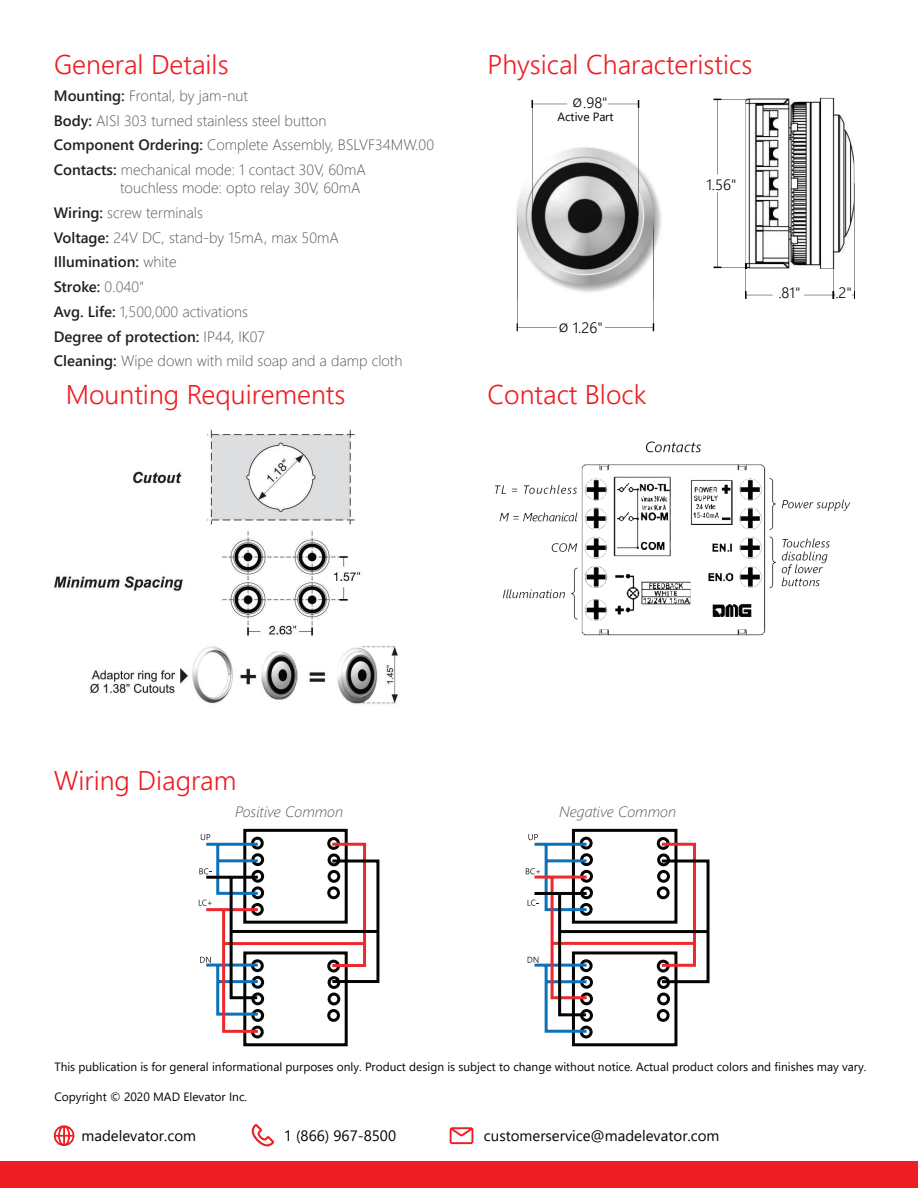
<style>
.page{position:relative;width:918px;height:1188px;background:#fff}
.page>*{position:absolute;margin:0;border:0;box-sizing:border-box;transform-origin:0 0}
.t1{font:300 27px "Segoe UI";color:#ee1d23}
.t2{font:300 15px/24.8px "Segoe UI";color:#57585a}
.t3{font:15px "Segoe UI";color:#040503}
.t4{font:italic 300 15px "Segoe UI";color:#57585a}
.t5{font:300 15px "Segoe UI";color:#040503}
.t6{font:12px/14.1px "Segoe UI";color:#040503}
.s1{font-weight:600;color:#231f20}
</style>
<div class="page">
<div style="left:0;top:1161px;width:918px;height:27px;background:#ee1d23"></div>
<img style="left:54px;top:429px;width:346px;height:276px">
<svg style="left:54px;top:1125px;width:21px;height:21px"></svg>
<svg style="left:449px;top:1127px;width:25px;height:18px"></svg>
<svg style="left:251px;top:1124px;width:23px;height:23px"></svg>
<svg style="left:745px;top:291px;width:28px;height:8px"></svg>
<hr style="left:746px;top:263px;width:1px;height:32px;background:#040503">
<img style="left:745px;top:98px;width:109px;height:171px">
<svg style="left:804px;top:268px;width:31px;height:31px"></svg>
<hr style="left:855px;top:183px;width:1px;height:112px;background:#040503">
<svg style="left:713px;top:99px;width:8px;height:76px"></svg>
<svg style="left:713px;top:192px;width:8px;height:76px"></svg>
<hr style="left:717px;top:99px;width:33px;height:1px;background:#040503">
<hr style="left:717px;top:267px;width:33px;height:1px;background:#040503">
<svg style="left:517px;top:327px;width:40px;height:4px"></svg>
<svg style="left:605px;top:323px;width:49px;height:8px"></svg>
<svg style="left:607px;top:100px;width:32px;height:8px"></svg>
<svg style="left:532px;top:100px;width:35px;height:5px"></svg>
<hr style="left:517px;top:216px;width:1px;height:111px;background:#040503">
<hr style="left:653px;top:216px;width:1px;height:111px;background:#040503">
<img style="left:516px;top:147px;width:146px;height:104px">
<img style="left:517px;top:216px;width:137px;height:85px">
<hr style="left:532px;top:104px;width:1px;height:112px;background:#040503">
<hr style="left:638px;top:104px;width:1px;height:112px;background:#040503">
<img style="left:495px;top:441px;width:356px;height:195px">
<div style="left:243px;top:829px;width:105px;height:95px;border:3px solid #040503"></div>
<div style="left:243px;top:951px;width:105px;height:95px;border:3px solid #040503"></div>
<div style="left:251px;top:1026px;width:13px;height:12px;border:3px solid #040503;border-radius:50%"></div>
<svg style="left:199px;top:834px;width:181px;height:200px"></svg>
<div style="left:572px;top:829px;width:105px;height:95px;border:3px solid #040503"></div>
<div style="left:572px;top:951px;width:105px;height:95px;border:3px solid #040503"></div>
<div style="left:580px;top:1026px;width:13px;height:12px;border:3px solid #040503;border-radius:50%"></div>
<svg style="left:526px;top:834px;width:184px;height:200px"></svg>
<h1 class="t1" style="left:54px;top:39px;width:176px">General Details</h1>
<p class="t2" style="left:54px;top:82px;width:382px"><span class="s1">Mounting:</span> Frontal, by jam-nut<br><span class="s1">Body:</span> AISI 303 turned stainless steel button<br><span class="s1">Component Ordering:</span> Complete Assembly, BSLVF34MW.00<br><span class="s1">Contacts:</span> mechanical mode: 1 contact 30V, 60mA</p>
<p class="t2" style="left:54px;top:174px;width:350px;text-indent:66px">touchless mode: opto relay 30V, 60mA<br><span class="s1">Wiring:</span> screw terminals<br><span class="s1">Voltage:</span> 24V DC, stand-by 15mA, max 50mA<br><span class="s1">Illumination:</span> white<br><span class="s1">Stroke:</span> 0.040"<br><span class="s1">Avg. Life:</span> 1,500,000 activations<br><span class="s1">Degree of protection:</span> IP44, IK07<br><span class="s1">Cleaning:</span> Wipe down with mild soap and a damp cloth</p>
<h1 class="t1" style="left:66px;top:369px;width:281px">Mounting Requirements</h1>
<h1 class="t1" style="left:487px;top:39px;width:266px">Physical Characteristics</h1>
<p class="t5" style="left:583px;top:89px;width:26px">.98"</p>
<p class="t6" style="left:557px;top:95px;width:58px;text-indent:15px">Ø<br>Active Part</p>
<p class="t5" style="left:706px;top:171px;width:32px">1.56"</p>
<p class="t5" style="left:573px;top:314px;width:32px">1.26"</p>
<p class="t6" style="left:559px;top:319px;width:11px">Ø</p>
<h1 class="t1" style="left:488px;top:369px;width:160px">Contact Block</h1>
<p class="t5" style="left:778px;top:279px;width:24px">.81"</p>
<p class="t5" style="left:835px;top:279px;width:18px">.2"</p>
<h1 class="t1" style="left:54px;top:755px;width:184px">Wiring Diagram</h1>
<p class="t4" style="left:235px;top:798px;width:110px">Positive Common</p>
<p class="t4" style="left:559px;top:798px;width:118px">Negative Common</p>
<p class="t6" style="left:54px;top:1058px;width:814px">This publication is for general informational purposes only. Product design is subject to change without notice. Actual product colors and finishes may vary.</p>
<p class="t6" style="left:54px;top:1088px;width:194px">Copyright © 2020 MAD Elevator Inc.</p>
<p class="t3" style="left:284px;top:1121px;width:114px">1 (866) 967-8500</p>
<p class="t3" style="left:82px;top:1121px;width:116px">madelevator.com</p>
<p class="t3" style="left:484px;top:1121px;width:237px">customerservice@madelevator.com</p>
</div>
